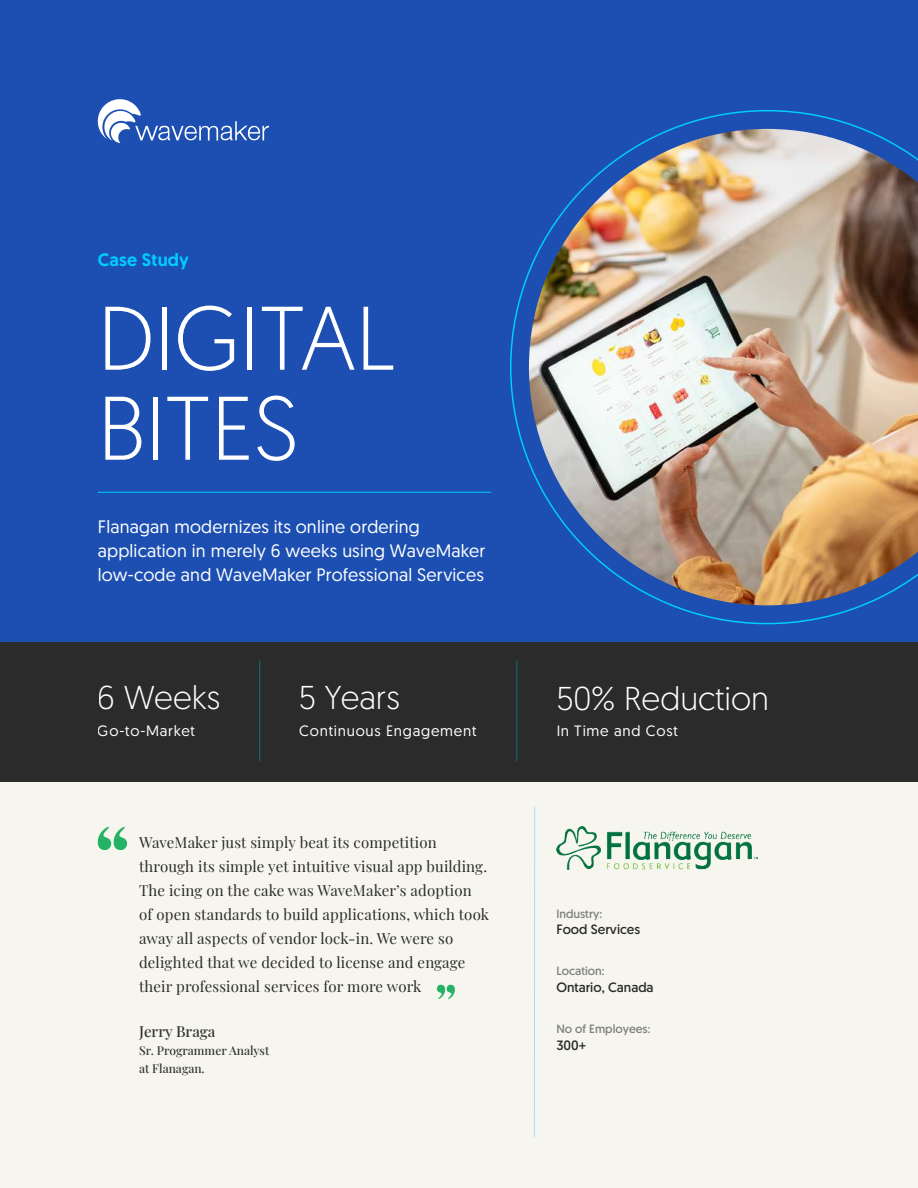
<style>
.page{position:relative;width:918px;height:1188px;background:#1c4fb1}
.page>*{position:absolute;margin:0;border:0;box-sizing:border-box;transform-origin:0 0}
.t1{font:300 90px/90px "Geomanist";color:#fff}
.t2{font:300 33px "Geomanist";color:#fff}
.t3{font:18px/24px "Geomanist";letter-spacing:.01em;color:#fff}
.t4{font:500 18px "Geomanist";letter-spacing:.01em;color:#0cf}
.t5{font:15px/24px "Playfair Display";letter-spacing:.01em;color:#2b2b2b}
.t6{font:15px "Geomanist";letter-spacing:.05em;color:#fff}
.t7{font:500 15px "Playfair Display";color:#333}
.t8{font:13.5px "Geomanist";color:#2b2b2b}
.t9{font:12px "Geomanist";color:#7f7f7f}
.t10{font:500 12px/18px "Playfair Display";color:#333}
</style>
<div class="page">
<div style="left:0;top:734px;width:918px;height:454px;background:#f7f6ee"></div>
<div style="left:0;top:643px;width:918px;height:139px;background:#2b2b2b"></div>
<img style="left:510px;top:110px;width:408px;height:514px">
<hr style="left:259px;top:660px;width:1px;height:101px;background:#0cf">
<hr style="left:516px;top:660px;width:1px;height:101px;background:#0cf">
<svg style="left:97px;top:99px;width:172px;height:44px"></svg>
<hr style="left:534px;top:807px;width:1px;height:330px;background:#0cf">
<hr style="left:98px;top:492px;width:393px;height:1px;background:#0cf">
<img style="left:556px;top:827px;width:202px;height:42px">
<svg style="left:98px;top:827px;width:29px;height:23px"></svg>
<svg style="left:437px;top:985px;width:18px;height:14px"></svg>
<p class="t4" style="left:98px;top:247px;width:93px">Case Study</p>
<h1 class="t1" style="left:98px;top:290px;width:300px">DIGITAL<br>BITES</h1>
<p class="t3" style="left:98px;top:514px;width:389px">Flanagan modernizes its online ordering application in merely 6 weeks using WaveMaker low-code and WaveMaker Professional Services</p>
<h2 class="t2" style="left:98px;top:677px;width:124px">6 Weeks</h2>
<p class="t6" style="left:98px;top:722px;width:99px">Go-to-Market</p>
<h2 class="t2" style="left:299px;top:677px;width:102px">5 Years</h2>
<p class="t6" style="left:299px;top:722px;width:179px">Continuous Engagement</p>
<p class="t5" style="left:139px;top:829px;width:352px">WaveMaker just simply beat its competition through its simple yet intuitive visual app building.<br>The icing on the cake was WaveMaker’s adoption<br>of open standards to build applications, which took away all aspects of vendor lock-in. We were so delighted that we decided to license and engage their professional services for more work</p>
<p class="t7" style="left:139px;top:1020px;width:78px">Jerry Braga</p>
<p class="t10" style="left:139px;top:1041px;width:132px">Sr. Programmer Analyst at Flanagan.</p>
<h2 class="t2" style="left:556px;top:677px;width:214px">50% Reduction</h2>
<p class="t6" style="left:556px;top:721px;width:123px">In Time and Cost</p>
<p class="t9" style="left:556px;top:906px;width:47px">Industry:</p>
<p class="t8" style="left:556px;top:921px;width:85px">Food Services</p>
<p class="t9" style="left:556px;top:963px;width:50px">Location:</p>
<p class="t8" style="left:556px;top:978px;width:99px">Ontario, Canada</p>
<p class="t9" style="left:556px;top:1021px;width:96px">No of Employees:</p>
<p class="t8" style="left:556px;top:1036px;width:31px">300+</p>
</div>
